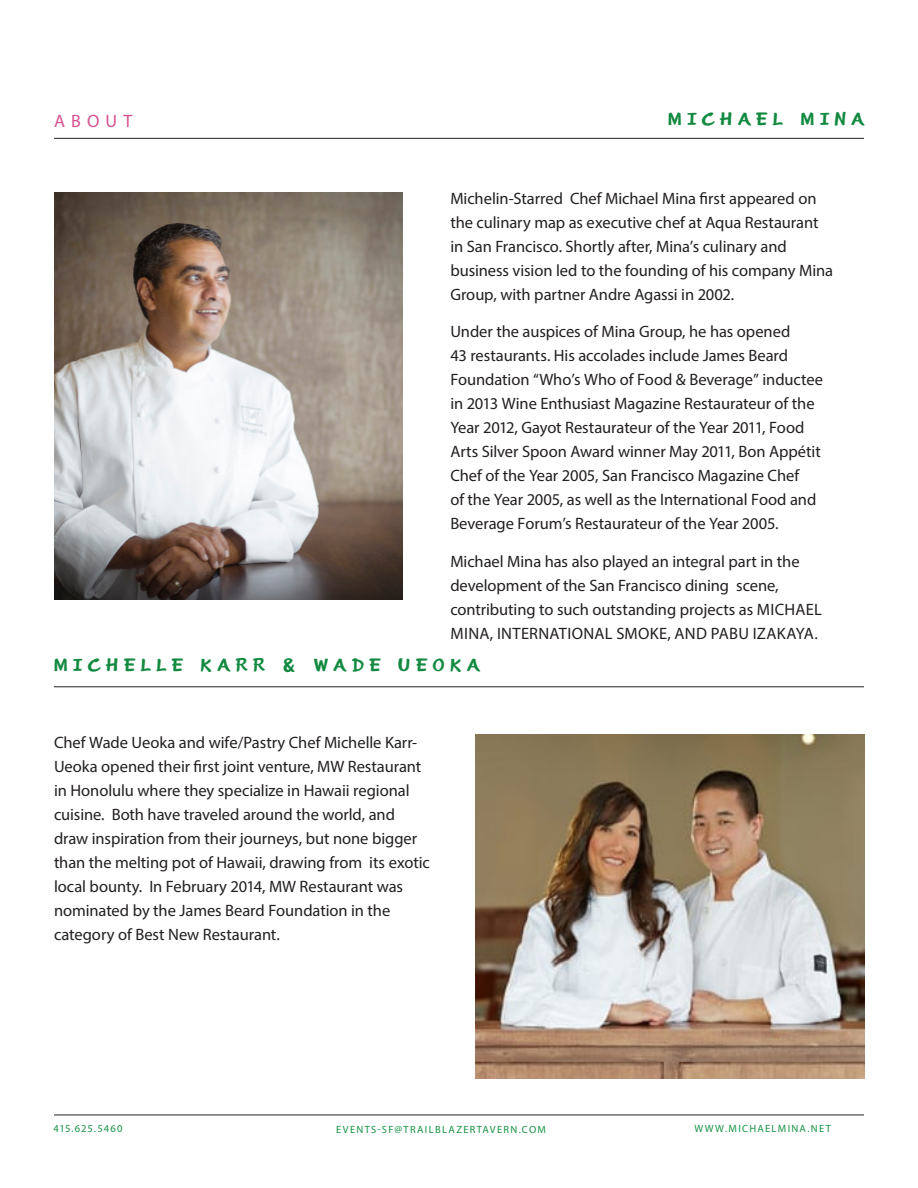
<style>
.page{position:relative;width:918px;height:1188px;background:#fff}
.page>*{position:absolute;margin:0;border:0;box-sizing:border-box;transform-origin:0 0}
.INFO_-_Body_Text{font:18px "Myriad Pro";letter-spacing:.34em;color:#d75290}
.INFO_-_Body_Text-2{font:16.5px/24px "Myriad Pro";letter-spacing:-.005em;color:#231f20}
.t1{font:700 16.5px "Trailhead";letter-spacing:.315em;color:#138a41;scale:1.1 1}
.t2{font:10.5px "Myriad Pro";letter-spacing:.12em;color:#179346}
.t3{font:10.5px "Myriad Pro";letter-spacing:.1em;color:#179346}
</style>
<div class="page">
<hr style="left:54px;top:138px;width:810px;height:1px;background:#231f20">
<hr style="left:54px;top:1115px;width:810px;height:1px;background:#231f20">
<img style="left:54px;top:193px;width:349px;height:407px">
<hr style="left:54px;top:686px;width:810px;height:1px;background:#231f20">
<img style="left:476px;top:734px;width:389px;height:344px">
<p class="INFO_-_Body_Text" style="left:54px;top:110px;width:80px">ABOUT</p>
<p class="t1" style="left:668px;top:108px;width:180px">MICHAEL MINA</p>
<p class="INFO_-_Body_Text-2" style="left:450px;top:186px;width:384px">Michelin-Starred Chef Michael Mina first appeared on the culinary map as executive chef at Aqua Restaurant in San Francisco. Shortly after, Mina’s culinary and business vision led to the founding of his company Mina Group, with partner Andre Agassi in 2002.</p>
<p class="INFO_-_Body_Text-2" style="left:450px;top:320px;width:374px">Under the auspices of Mina Group, he has opened<br>43 restaurants. His accolades include James Beard Foundation “Who’s Who of Food &amp; Beverage” inductee in 2013 Wine Enthusiast Magazine Restaurateur of the Year 2012, Gayot Restaurateur of the Year 2011, Food Arts Silver Spoon Award winner May 2011, Bon Appétit Chef of the Year 2005, San Francisco Magazine Chef<br>of the Year 2005, as well as the International Food and Beverage Forum’s Restaurateur of the Year 2005.</p>
<p class="INFO_-_Body_Text-2" style="left:450px;top:549px;width:373px">Michael Mina has also played an integral part in the development of the San Francisco dining scene, contributing to such outstanding projects as MICHAEL MINA, INTERNATIONAL SMOKE, AND PABU IZAKAYA.</p>
<p class="t1" style="left:54px;top:654px;width:389px">MICHELLE KARR &amp; WADE UEOKA</p>
<p class="INFO_-_Body_Text-2" style="left:54px;top:731px;width:377px">Chef Wade Ueoka and wife/Pastry Chef Michelle Karr-Ueoka opened their first joint venture, MW Restaurant in Honolulu where they specialize in Hawaii regional cuisine. Both have traveled around the world, and draw inspiration from their journeys, but none bigger than the melting pot of Hawaii, drawing from its exotic local bounty. In February 2014, MW Restaurant was nominated by the James Beard Foundation in the category of Best New Restaurant.</p>
<p class="t3" style="left:54px;top:1122px;width:70px">415.625.5460</p>
<p class="t2" style="left:336px;top:1123px;width:211px">EVENTS-SF@TRAILBLAZERTAVERN.COM</p>
<p class="t2" style="left:694px;top:1122px;width:138px">WWW.MICHAELMINA.NET</p>
</div>
